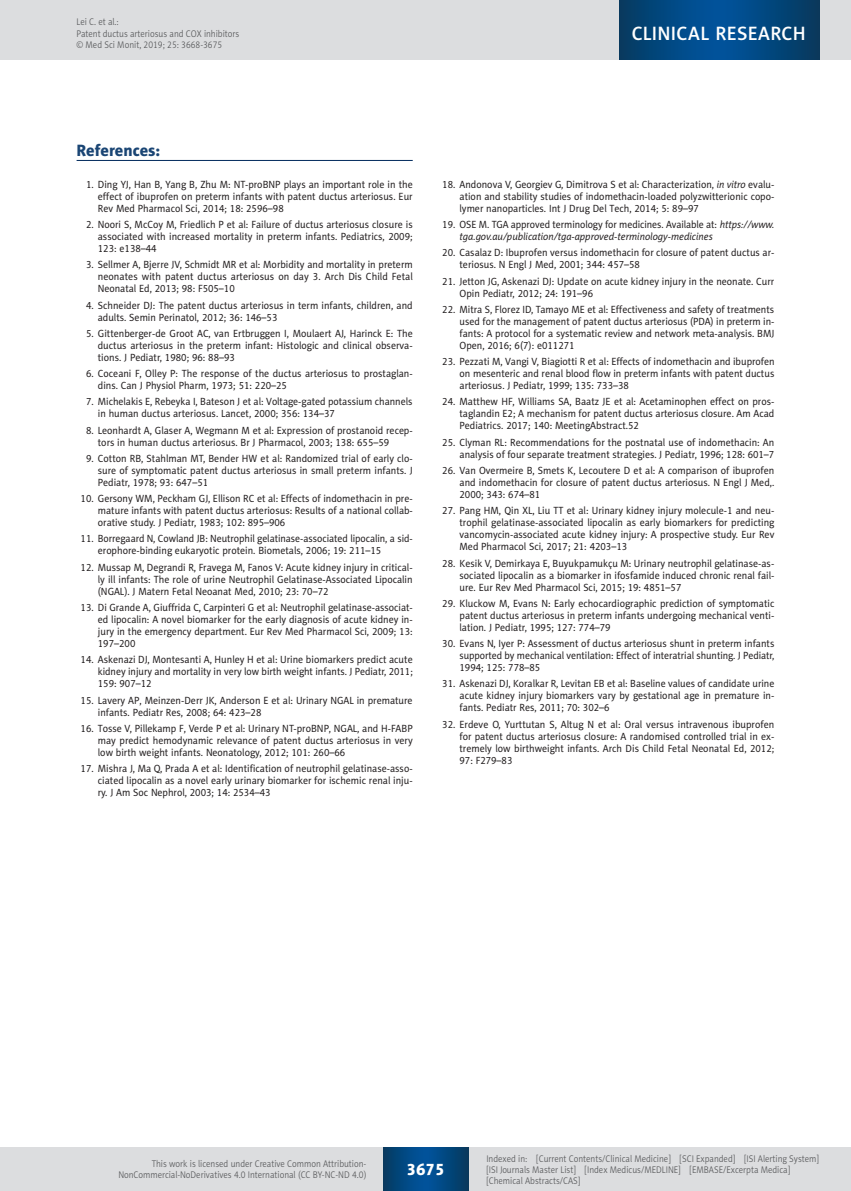
<style>
.page{position:relative;width:851px;height:1191px;background:#fff}
.page>*{position:absolute;margin:0;border:0;box-sizing:border-box;transform-origin:0 0}
.t1{font:19.5px "Naomi Sans EFN Medium";letter-spacing:.015em;color:#fff}
.MSM_Referencje_Tytul{font:16.5px "Naomi Sans EFN Heavy";color:#1a4574}
.t2{font:16.5px "Naomi Sans EFN Heavy";color:#fff}
.MSM_Referencje_punkt{font:10.5px/12px "Naomi Sans EFN";color:#231f20;text-align:justify;scale:.95 1}
.MSM_Referencje_punkt-2{font:10.5px/12px "Naomi Sans EFN";color:#231f20;scale:.94 1}
.MSM_Referencje_punkt-3{font:italic 10.5px/12px "Naomi Sans EFN";color:#231f20;scale:.94 1}
.t3{font:9.75px/11.2px "Naomi Sans EFN Light";color:#57585a;scale:.9 1}
.s1{font-style:italic}
.s2{font-style:normal}
</style>
<div class="page">
<hr style="left:77px;top:160px;width:335px;height:1px;background:#00295c">
<div style="left:0;top:1148px;width:850px;height:43px;background:#dcdddf"></div>
<svg style="left:383px;top:1147px;width:85px;height:43px;background:#02477e"></svg>
<div style="left:0;top:0;width:850px;height:60px;background:#dcdddf"></div>
<svg style="left:619px;top:0;width:200px;height:60px;background:#02477e"></svg>
<p class="t3" style="left:77px;top:16px;width:182px">Lei C. et al.:<br>Patent ductus arteriosus and COX inhibitors © Med Sci Monit, 2019; 25: 3668-3675</p>
<h1 class="t1" style="left:631px;top:22px;width:175px">CLINICAL RESEARCH</h1>
<p class="MSM_Referencje_Tytul" style="left:77px;top:140px;width:85px">References:</p>
<p class="MSM_Referencje_punkt" style="left:98px;top:178px;width:333px;text-indent:-12px">1. Ding YJ, Han B, Yang B, Zhu M: NT-proBNP plays an important role in the effect of ibuprofen on preterm infants with patent ductus arteriosus. Eur Rev Med Pharmacol Sci, 2014; 18: 2596–98</p>
<p class="MSM_Referencje_punkt" style="left:98px;top:219px;width:333px;text-indent:-12px">2. Noori S, McCoy M, Friedlich P et al: Failure of ductus arteriosus closure is associated with increased mortality in preterm infants. Pediatrics, 2009; 123: e138–44</p>
<p class="MSM_Referencje_punkt" style="left:98px;top:259px;width:333px;text-indent:-12px">3. Sellmer A, Bjerre JV, Schmidt MR et al: Morbidity and mortality in preterm neonates with patent ductus arteriosus on day 3. Arch Dis Child Fetal Neonatal Ed, 2013; 98: F505–10</p>
<p class="MSM_Referencje_punkt" style="left:98px;top:299px;width:333px;text-indent:-12px">4. Schneider DJ: The patent ductus arteriosus in term infants, children, and adults. Semin Perinatol, 2012; 36: 146–53</p>
<p class="MSM_Referencje_punkt" style="left:98px;top:327px;width:333px;text-indent:-12px">5. Gittenberger-de Groot AC, van Ertbruggen I, Moulaert AJ, Harinck E: The ductus arteriosus in the preterm infant: Histologic and clinical observa&shy;tions. J Pediatr, 1980; 96: 88–93</p>
<p class="MSM_Referencje_punkt" style="left:98px;top:368px;width:333px;text-indent:-12px">6. Coceani F, Olley P: The response of the ductus arteriosus to prostaglan&shy;dins. Can J Physiol Pharm, 1973; 51: 220–25</p>
<p class="MSM_Referencje_punkt" style="left:98px;top:396px;width:332px;text-indent:-12px">7. Michelakis E, Rebeyka I, Bateson J et al: Voltage-gated potassium channels in human ductus arteriosus. Lancet, 2000; 356: 134–37</p>
<p class="MSM_Referencje_punkt" style="left:98px;top:424px;width:333px;text-indent:-12px">8. Leonhardt A, Glaser A, Wegmann M et al: Expression of prostanoid recep&shy;tors in human ductus arteriosus. Br J Pharmacol, 2003; 138: 655–59</p>
<p class="MSM_Referencje_punkt" style="left:98px;top:452px;width:333px;text-indent:-12px">9. Cotton RB, Stahlman MT, Bender HW et al: Randomized trial of early clo&shy;sure of symptomatic patent ductus arteriosus in small preterm infants. J Pediatr, 1978; 93: 647–51</p>
<p class="MSM_Referencje_punkt" style="left:98px;top:493px;width:333px;text-indent:-17px">10. Gersony WM, Peckham GJ, Ellison RC et al: Effects of indomethacin in pre&shy;mature infants with patent ductus arteriosus: Results of a national collab&shy;orative study. J Pediatr, 1983; 102: 895–906</p>
<p class="MSM_Referencje_punkt-2" style="left:98px;top:533px;width:336px;text-indent:-17px">11. Borregaard N, Cowland JB: Neutrophil gelatinase-associated lipocalin, a sid&shy;erophore-binding eukaryotic protein. Biometals, 2006; 19: 211–15</p>
<p class="MSM_Referencje_punkt" style="left:98px;top:561px;width:333px;text-indent:-17px">12. Mussap M, Degrandi R, Fravega M, Fanos V: Acute kidney injury in critical&shy;ly ill infants: The role of urine Neutrophil Gelatinase-Associated Lipocalin (NGAL). J Matern Fetal Neoanat Med, 2010; 23: 70–72</p>
<p class="MSM_Referencje_punkt" style="left:98px;top:601px;width:333px;text-indent:-17px">13. Di Grande A, Giuffrida C, Carpinteri G et al: Neutrophil gelatinase-associat&shy;ed lipocalin: A novel biomarker for the early diagnosis of acute kidney in&shy;jury in the emergency department. Eur Rev Med Pharmacol Sci, 2009; 13:<br>197–200</p>
<p class="MSM_Referencje_punkt" style="left:98px;top:654px;width:333px;text-indent:-17px">14. Askenazi DJ, Montesanti A, Hunley H et al: Urine biomarkers predict acute kidney injury and mortality in very low birth weight infants. J Pediatr, 2011; 159: 907–12</p>
<p class="MSM_Referencje_punkt" style="left:98px;top:694px;width:333px;text-indent:-17px">15. Lavery AP, Meinzen-Derr JK, Anderson E et al: Urinary NGAL in premature infants. Pediatr Res, 2008; 64: 423–28</p>
<p class="MSM_Referencje_punkt" style="left:98px;top:722px;width:333px;text-indent:-17px">16. Tosse V, Pillekamp F, Verde P et al: Urinary NT-proBNP, NGAL, and H-FABP may predict hemodynamic relevance of patent ductus arteriosus in very low birth weight infants. Neonatology, 2012; 101: 260–66</p>
<p class="MSM_Referencje_punkt" style="left:98px;top:762px;width:333px;text-indent:-17px">17. Mishra J, Ma Q, Prada A et al: Identification of neutrophil gelatinase-asso&shy;ciated lipocalin as a novel early urinary biomarker for ischemic renal inju&shy;ry. J Am Soc Nephrol, 2003; 14: 2534–43</p>
<p class="MSM_Referencje_punkt" style="left:459px;top:178px;width:333px;text-indent:-17px">18. Andonova V, Georgiev G, Dimitrova S et al: Characterization, <span class="s1">in vitro</span> evalu&shy;ation and stability studies of indomethacin-loaded polyzwitterionic copo&shy;lymer nanoparticles. Int J Drug Del Tech, 2014; 5: 89–97</p>
<p class="MSM_Referencje_punkt-3" style="left:459px;top:219px;width:336px;text-indent:-17px"><span class="s2">19. OSE M. TGA approved terminology for medicines. Available at:</span> https://www. tga.gov.au/publication/tga-approved-terminology-medicines</p>
<p class="MSM_Referencje_punkt" style="left:459px;top:247px;width:333px;text-indent:-17px">20. Casalaz D: Ibuprofen versus indomethacin for closure of patent ductus ar&shy;teriosus. N Engl J Med, 2001; 344: 457–58</p>
<p class="MSM_Referencje_punkt" style="left:459px;top:275px;width:333px;text-indent:-17px">21. Jetton JG, Askenazi DJ: Update on acute kidney injury in the neonate. Curr<br>Opin Pediatr, 2012; 24: 191–96</p>
<p class="MSM_Referencje_punkt" style="left:459px;top:303px;width:333px;text-indent:-17px">22. Mitra S, Florez ID, Tamayo ME et al: Effectiveness and safety of treatments used for the management of patent ductus arteriosus (PDA) in preterm in&shy;fants: A protocol for a systematic review and network meta-analysis. BMJ Open, 2016; 6(7): e011271</p>
<p class="MSM_Referencje_punkt" style="left:459px;top:356px;width:333px;text-indent:-17px">23. Pezzati M, Vangi V, Biagiotti R et al: Effects of indomethacin and ibuprofen on mesenteric and renal blood flow in preterm infants with patent ductus arteriosus. J Pediatr, 1999; 135: 733–38</p>
<p class="MSM_Referencje_punkt" style="left:459px;top:396px;width:333px;text-indent:-17px">24. Matthew HF, Williams SA, Baatz JE et al: Acetaminophen effect on pros&shy;taglandin E2; A mechanism for patent ductus arteriosus closure. Am Acad Pediatrics. 2017; 140: MeetingAbstract.52</p>
<p class="MSM_Referencje_punkt" style="left:442px;top:436px;width:351px;text-align:right">25. Clyman RL: Recommendations for the postnatal use of indomethacin: An analysis of four separate treatment strategies. J Pediatr, 1996; 128: 601–7</p>
<p class="MSM_Referencje_punkt" style="left:459px;top:464px;width:333px;text-indent:-17px">26. Van Overmeire B, Smets K, Lecoutere D et al: A comparison of ibuprofen and indomethacin for closure of patent ductus arteriosus. N Engl J Med,.<br>2000; 343: 674–81</p>
<p class="MSM_Referencje_punkt" style="left:459px;top:505px;width:333px;text-indent:-17px">27. Pang HM, Qin XL, Liu TT et al: Urinary kidney injury molecule-1 and neu&shy;trophil gelatinase-associated lipocalin as early biomarkers for predicting vancomycin-associated acute kidney injury: A prospective study. Eur Rev Med Pharmacol Sci, 2017; 21: 4203–13</p>
<p class="MSM_Referencje_punkt" style="left:459px;top:557px;width:333px;text-indent:-17px">28. Kesik V, Demirkaya E, Buyukpamukçu M: Urinary neutrophil gelatinase-as&shy;sociated lipocalin as a biomarker in ifosfamide induced chronic renal fail&shy;ure. Eur Rev Med Pharmacol Sci, 2015; 19: 4851–57</p>
<p class="MSM_Referencje_punkt" style="left:459px;top:597px;width:333px;text-indent:-17px">29. Kluckow M, Evans N: Early echocardiographic prediction of symptomatic patent ductus arteriosus in preterm infants undergoing mechanical venti&shy;lation. J Pediatr, 1995; 127: 774–79</p>
<p class="MSM_Referencje_punkt" style="left:459px;top:637px;width:333px;text-indent:-17px">30. Evans N, Iyer P: Assessment of ductus arteriosus shunt in preterm infants supported by mechanical ventilation: Effect of interatrial shunting. J Pediatr, 1994; 125: 778–85</p>
<p class="MSM_Referencje_punkt-2" style="left:459px;top:678px;width:336px;text-align:justify;text-indent:-17px">31. Askenazi DJ, Koralkar R, Levitan EB et al: Baseline values of candidate urine acute kidney injury biomarkers vary by gestational age in premature in&shy;fants. Pediatr Res, 2011; 70: 302–6</p>
<p class="MSM_Referencje_punkt" style="left:459px;top:718px;width:333px;text-indent:-17px">32. Erdeve O, Yurttutan S, Altug N et al: Oral versus intravenous ibuprofen for patent ductus arteriosus closure: A randomised controlled trial in ex&shy;tremely low birthweight infants. Arch Dis Child Fetal Neonatal Ed, 2012; 97: F279–83</p>
<p class="t3" style="left:118px;top:1158px;width:277px;text-align:right">This work is licensed under Creative Common Attribution-<br>NonCommercial-NoDerivatives 4.0 International (CC BY-NC-ND 4.0)</p>
<h2 class="t2" style="left:406px;top:1159px;width:40px">3675</h2>
<p class="t3" style="left:486px;top:1152px;width:371px">Indexed in: [Current Contents/Clinical Medicine] [SCI Expanded] [ISI Alerting System] [ISI Journals Master List] [Index Medicus/MEDLINE] [EMBASE/Excerpta Medica] [Chemical Abstracts/CAS]</p>
</div>
